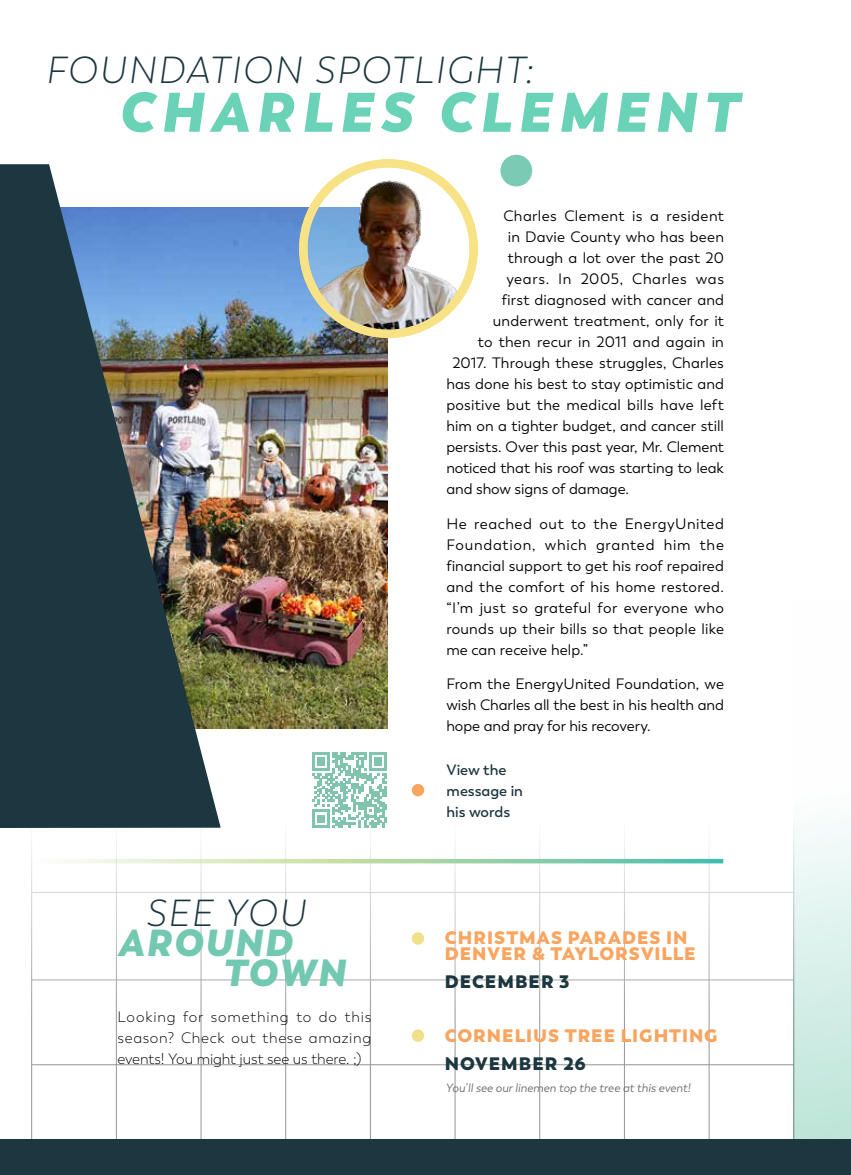
<style>
.page{position:relative;width:851px;height:1175px;background:#fff}
.page>*{position:absolute;margin:0;border:0;box-sizing:border-box;transform-origin:0 0}
.t1{font:italic 800 55.5px "Trenda";letter-spacing:.125em;color:#6ad2b6}
.t2{font:italic 300 37.5px "Trenda";letter-spacing:.05em;color:#1c373f}
.t3{font:italic 800 37.5px/30px "Trenda";letter-spacing:.05em;color:#72c8b1}
.t4{font:800 18px/16.5px "Trenda";letter-spacing:.05em;color:#f9a560}
.t5{font:800 18px "Trenda";letter-spacing:.055em;color:#1c373f}
.t6{font:15px/21px "Trenda";letter-spacing:.01em;color:#000;text-align:justify}
.t7{font:300 15px/21px "Trenda";letter-spacing:.015em;color:#000;text-align:justify}
.t8{font:600 15px/21px "Trenda";letter-spacing:-.005em;color:#1c373f}
.t9{font:15px "Trenda";letter-spacing:.04em;color:#000}
.t10{font:italic 12px "Trenda";letter-spacing:.005em;color:#6d6e71}
</style>
<div class="page">
<div style="left:793px;top:598px;width:57px;height:576px;background:linear-gradient(to bottom,#fff,#bee5d9)"></div>
<hr style="left:31px;top:822px;width:1px;height:352px;background:#000">
<hr style="left:31px;top:1064px;width:763px;height:1px;background:#000">
<hr style="left:31px;top:979px;width:763px;height:1px;background:#000">
<hr style="left:31px;top:892px;width:763px;height:1px;background:#000">
<hr style="left:285px;top:822px;width:1px;height:352px;background:#000">
<hr style="left:201px;top:822px;width:1px;height:352px;background:#000">
<hr style="left:116px;top:822px;width:1px;height:352px;background:#000">
<hr style="left:708px;top:822px;width:1px;height:352px;background:#000">
<hr style="left:793px;top:779px;width:1px;height:379px;background:#000">
<hr style="left:624px;top:822px;width:1px;height:352px;background:#000">
<hr style="left:539px;top:822px;width:1px;height:352px;background:#000">
<hr style="left:455px;top:822px;width:1px;height:352px;background:#000">
<hr style="left:370px;top:822px;width:1px;height:352px;background:#000">
<div style="left:0;top:1139px;width:850px;height:35px;background:#1c373f"></div>
<div style="left:500px;top:155px;width:32px;height:31px;background:#7bcab3;border-radius:50%"></div>
<div style="left:412px;top:784px;width:12px;height:12px;background:#f9a560;border-radius:50%"></div>
<img style="left:221px;top:207px;width:166px;height:522px">
<img style="left:0;top:164px;width:221px;height:664px">
<img style="left:303px;top:163px;width:170px;height:171px;border-radius:85px">
<div style="left:299px;top:159px;width:179px;height:179px;border:8px solid #f7e286;border-radius:50%"></div>
<img style="left:307px;top:167px;width:162px;height:163px;border-radius:50%">
<svg style="left:312px;top:752px;width:75px;height:76px"></svg>
<div style="left:412px;top:932px;width:12px;height:12px;background:#f0e08a;border-radius:50%"></div>
<div style="left:412px;top:1029px;width:12px;height:12px;background:#f0e08a;border-radius:50%"></div>
<svg style="left:31px;top:859px;width:692px;height:4px;background:#afdbb9"></svg>
<h2 class="t2" style="left:45px;top:48px;width:488px">FOUNDATION SPOTLIGHT:</h2>
<h1 class="t1" style="left:118px;top:76px;width:621px">CHARLES CLEMENT</h1>
<h2 class="t2" style="left:146px;top:891px;width:161px">SEE YOU</h2>
<h2 class="t3" style="left:222px;top:928px;width:124px;text-indent:-104px">AROUND<br>TOWN</h2>
<p class="t7" style="left:117px;top:1006px;width:255px">Looking for something to do this season? Check out these amazing events! You might just see us there. ;)</p>
<p class="t6" style="left:503px;top:205px;width:222px">Charles Clement is a resident</p>
<p class="t6" style="left:508px;top:226px;width:218px">in Davie County who has been</p>
<p class="t6" style="left:508px;top:247px;width:218px">through a lot over the past 20</p>
<p class="t9" style="left:506px;top:270px;width:219px">years. In 2005, Charles was</p>
<p class="t6" style="left:502px;top:289px;width:224px">first diagnosed with cancer and</p>
<p class="t6" style="left:493px;top:310px;width:233px">underwent treatment, only for it</p>
<p class="t6" style="left:478px;top:331px;width:247px">to then recur in 2011 and again in</p>
<p class="t6" style="left:452px;top:352px;width:273px">2017. Through these struggles, Charles</p>
<p class="t6" style="left:446px;top:373px;width:279px">has done his best to stay optimistic and</p>
<p class="t6" style="left:446px;top:394px;width:279px">positive but the medical bills have left</p>
<p class="t6" style="left:446px;top:415px;width:279px">him on a tighter budget, and cancer still</p>
<p class="t6" style="left:446px;top:436px;width:279px">persists. Over this past year, Mr. Clement</p>
<p class="t6" style="left:446px;top:457px;width:279px">noticed that his roof was starting to leak</p>
<p class="t6" style="left:446px;top:478px;width:184px">and show signs of damage.</p>
<p class="t6" style="left:446px;top:513px;width:279px">He reached out to the EnergyUnited Foundation, which granted him the financial support to get his roof repaired and the comfort of his home restored. “I’m just so grateful for everyone who rounds up their bills so that people like me can receive help.”</p>
<p class="t6" style="left:446px;top:673px;width:279px">From the EnergyUnited Foundation, we wish Charles all the best in his health and hope and pray for his recovery.</p>
<p class="t8" style="left:446px;top:759px;width:78px">View the message in his words</p>
<p class="t4" style="left:445px;top:929px;width:252px">CHRISTMAS PARADES IN<br>DENVER &amp; TAYLORSVILLE</p>
<p class="t5" style="left:445px;top:969px;width:126px">DECEMBER 3</p>
<p class="t4" style="left:445px;top:1027px;width:274px">CORNELIUS TREE LIGHTING</p>
<p class="t5" style="left:445px;top:1051px;width:142px">NOVEMBER 26</p>
<p class="t10" style="left:445px;top:1081px;width:246px">You’ll see our linemen top the tree at this event!</p>
</div>
